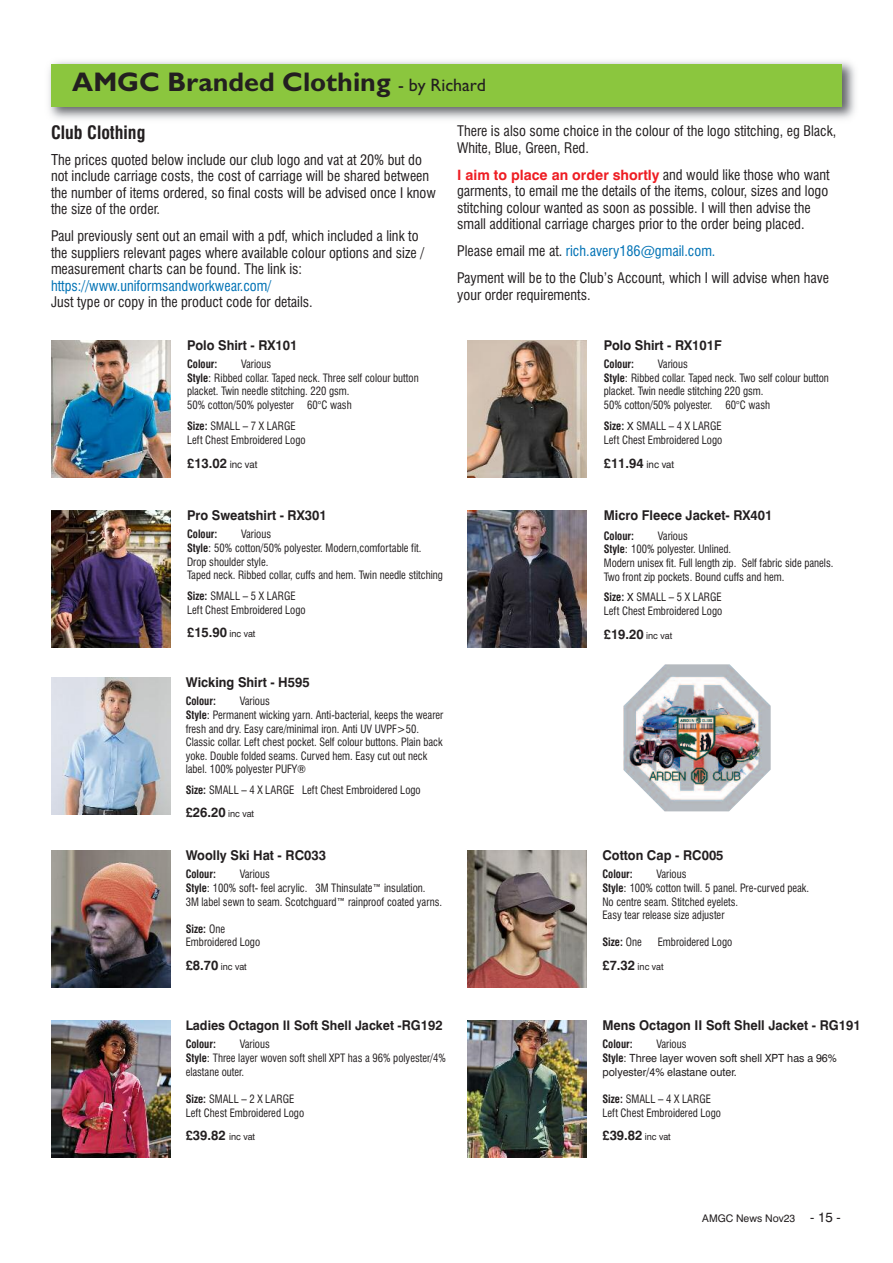
<style>
.page{position:relative;width:893px;height:1263px;background:#fff}
.page>*{position:absolute;margin:0;border:0;box-sizing:border-box;transform-origin:0 0}
.t1{font:700 27px "Gill Sans";color:#231f20}
.t2{font:700 condensed 18px "Swiss 721 BT";color:#231f20}
.t3{font:condensed 14.25px/16.5px "Swiss 721 BT";color:#231f20}
.t4{font:condensed 14.25px "Swiss 721 BT";color:#0072b5}
.t5{font:700 13.5px "Swiss 721 BT";color:#231f20;scale:.95 1}
.t6{font:700 13.2px "Swiss 721 BT";color:#231f20;scale:.95 1}
.t7{font:condensed 11.25px/13.6px "Swiss 721 BT";color:#231f20;scale:.95 1}
.t8{font:11.25px/13.6px "Swiss 721 BT";color:#231f20;scale:.95 1}
.t9{font:700 condensed 11.25px "Swiss 721 BT";color:#231f20;scale:.95 1}
.t10{font:10.5px "Swiss 721 BT";color:#231f20}
.t11{font:9.45px "Swiss 721 BT";color:#231f20;scale:.95 1}
.s1{font-weight:400;font-size:18px}
.s2{font-size:14.7px}
.s3{font-weight:700;font-stretch:normal;color:#ee1d23}
.s4{color:#0072b5}
.s5{font-weight:700}
.s6{font-stretch:normal}
.s7{font-weight:400;font-size:10.2px}
.s8{font-weight:400;font-size:9.45px}
.s9{font-weight:700;font-size:13.5px}
.s10{font-size:13.5px}
.s11{font-weight:400}
.s12{font-stretch:condensed}
.s13{font-weight:700;font-stretch:condensed}
</style>
<div class="page">
<img style="left:51px;top:677px;width:119px;height:137px">
<img style="left:468px;top:510px;width:119px;height:137px">
<img style="left:51px;top:510px;width:119px;height:137px">
<img style="left:468px;top:850px;width:119px;height:137px">
<img style="left:51px;top:850px;width:119px;height:137px">
<img style="left:623px;top:664px;width:148px;height:147px">
<img style="left:51px;top:1020px;width:119px;height:137px">
<img style="left:468px;top:1020px;width:119px;height:137px">
<img style="left:52px;top:340px;width:118px;height:137px">
<img style="left:468px;top:340px;width:119px;height:137px">
<img style="left:49px;top:61px;width:806px;height:58px">
<div style="left:51px;top:64px;width:791px;height:42px;background:#8bc63e"></div>
<h1 class="t1" style="left:72px;top:72px;width:415px">AMGC Branded Clothing <span class="s1">- by Richard</span></h1>
<h2 class="t2" style="left:51px;top:126px;width:96px">Club Clothing</h2>
<p class="t3" style="left:51px;top:152px;width:386px"><span class="s2">T</span>he prices quoted below include our club logo and vat at 20% but do not include carriage costs, the cost of carriage will be shared between the number of items ordered, so final costs will be advised once I know the size of the order.</p>
<p class="t3" style="left:51px;top:229px;width:375px">Paul previously sent out an email with a pdf, which included a link to the suppliers relevant pages where available colour options and size / measurement charts can be found. The link is:</p>
<p class="t4" style="left:51px;top:280px;width:222px">https://www.uniformsandworkwear.com/</p>
<p class="t3" style="left:51px;top:295px;width:263px">Just type or copy in the product code for details.</p>
<p class="t3" style="left:457px;top:124px;width:381px">There is also some choice in the colour of the logo stitching, eg Black,<br>White, Blue, Green, Red.</p>
<p class="t3" style="left:457px;top:167px;width:374px"><span class="s3">I aim to place an order shortly</span> and would like those who want garments, to email me the details of the items, colour, sizes and logo stitching colour wanted as soon as possible. I will then advise the small additional carriage charges prior to the order being placed.</p>
<p class="t3" style="left:457px;top:239px;width:373px;line-height:27px">Please email me at. <span class="s4">rich.avery186@gmail.com.<br></span>Payment will be to the Club’s Account, which I will advise when have</p>
<p class="t3" style="left:457px;top:287px;width:135px">your order requirements.</p>
<p class="t5" style="left:187px;top:340px;width:118px">Polo Shirt - RX101</p>
<p class="t9" style="left:187px;top:359px;width:33px">Colour:</p>
<p class="t7" style="left:187px;top:358px;width:245px;text-indent:54px">Various<br><span class="s5">Style</span><span class="s6">:</span> Ribbed collar. Taped neck. Three self colour button placket. Twin needle stitching. 220 gsm.<br>50% cotton/50% polyester 60°C wash</p>
<p class="t7" style="left:187px;top:420px;width:126px"><span class="s5">Size:</span> SMALL – 7 X LARGE<br>Left Chest Embroidered Logo</p>
<p class="t5" style="left:187px;top:459px;width:76px">£13.02 <span class="s7">inc vat</span></p>
<p class="t5" style="left:187px;top:510px;width:148px">Pro Sweatshirt - RX301</p>
<p class="t9" style="left:187px;top:529px;width:33px">Colour:</p>
<p class="t7" style="left:187px;top:528px;width:271px;text-indent:54px">Various<br><span class="s5">Style</span><span class="s6">:</span> 50% cotton/50% polyester. Modern,comfortable fit.<br>Drop shoulder style.<br>Taped neck. Ribbed collar, cuffs and hem. Twin needle stitching</p>
<p class="t7" style="left:187px;top:590px;width:126px"><span class="s5">Size:</span> SMALL – 5 X LARGE<br>Left Chest Embroidered Logo</p>
<p class="t5" style="left:187px;top:627px;width:74px">£15.90 <span class="s8">inc vat</span></p>
<p class="t5" style="left:186px;top:677px;width:132px">Wicking Shirt - H595</p>
<p class="t9" style="left:186px;top:697px;width:33px">Colour:</p>
<p class="t7" style="left:186px;top:695px;width:273px;text-indent:54px">Various<br><span class="s5">Style</span><span class="s6">:</span> Permanent wicking yarn. Anti-bacterial, keeps the wearer fresh and dry. Easy care/minimal iron. Anti UV UVPF&gt;50.<br>Classic collar. Left chest pocket. Self colour buttons. Plain back yoke. Double folded seams. Curved hem. Easy cut out neck label. 100% polyester PUFY®</p>
<p class="t7" style="left:186px;top:784px;width:249px"><span class="s5">Size:</span> SMALL – 4 X LARGE Left Chest Embroidered Logo</p>
<p class="t5" style="left:186px;top:808px;width:74px">£26.20 <span class="s8">inc vat</span></p>
<p class="t5" style="left:186px;top:850px;width:149px">Woolly Ski Hat - RC033</p>
<p class="t9" style="left:186px;top:870px;width:33px">Colour:</p>
<p class="t7" style="left:186px;top:868px;width:271px;text-indent:54px">Various<br><span class="s5">Style</span><span class="s6">:</span> 100% soft- feel acrylic. 3M Thinsulate™ insulation.<br>3M label sewn to seam. Scotchguard™ rainproof coated yarns.</p>
<p class="t7" style="left:186px;top:923px;width:80px"><span class="s5">Size:</span> One<br>Embroidered Logo</p>
<p class="t11" style="left:186px;top:963px;width:66px"><span class="s9">£8.70</span> inc vat</p>
<p class="t6" style="left:186px;top:1021px;width:272px">Ladies Octagon II Soft Shell Jacket -<span class="s10">RG192</span></p>
<p class="t9" style="left:186px;top:1040px;width:33px">Colour:</p>
<p class="t7" style="left:186px;top:1038px;width:275px;text-indent:54px">Various<br><span class="s5">Style</span><span class="s6">:</span> Three layer woven soft shell XPT has a 96% polyester/4% elastane outer.</p>
<p class="t7" style="left:186px;top:1093px;width:126px"><span class="s5">Size:</span> SMALL – 2 X LARGE<br>Left Chest Embroidered Logo</p>
<p class="t5" style="left:186px;top:1130px;width:75px">£39.82 <span class="s8">inc vat</span></p>
<p class="t5" style="left:604px;top:340px;width:126px">Polo Shirt - RX101F</p>
<p class="t9" style="left:604px;top:359px;width:33px">Colour:</p>
<p class="t7" style="left:604px;top:358px;width:239px;text-indent:54px">Various<br><span class="s5">Style</span><span class="s6">:</span> Ribbed collar. Taped neck. Two self colour button placket. Twin needle stitching 220 gsm.<br>50% cotton/50% polyester. 60°C wash</p>
<p class="t7" style="left:604px;top:420px;width:126px"><span class="s5">Size:</span> <span class="s6">X</span> SMALL – 4 X LARGE<br>Left Chest Embroidered Logo</p>
<p class="t5" style="left:604px;top:459px;width:76px">£11.94 <span class="s7">inc vat</span></p>
<p class="t5" style="left:604px;top:510px;width:179px">Micro Fleece Jacket- RX401</p>
<p class="t9" style="left:604px;top:531px;width:33px">Colour:</p>
<p class="t7" style="left:604px;top:529px;width:243px;text-indent:54px">Various<br><span class="s5">Style</span><span class="s6">:</span> 100% polyester. Unlined.<br>Modern unisex fit. Full length zip. Self fabric side panels.<br>Two front zip pockets. Bound cuffs and hem.</p>
<p class="t7" style="left:604px;top:591px;width:126px"><span class="s5">Size:</span> <span class="s6">X</span> SMALL – 5 X LARGE<br>Left Chest Embroidered Logo</p>
<p class="t5" style="left:604px;top:629px;width:74px">£19.20 <span class="s8">inc vat</span></p>
<p class="t5" style="left:602px;top:850px;width:129px">Cotton Cap - RC005</p>
<p class="t9" style="left:602px;top:870px;width:33px">Colour:</p>
<p class="t7" style="left:602px;top:868px;width:219px;text-indent:54px">Various<br><span class="s5">Style</span><span class="s6">:</span> 100% cotton twill. 5 panel. Pre-curved peak.<br>No centre seam. Stitched eyelets.<br>Easy tear release size adjuster</p>
<p class="t9" style="left:602px;top:938px;width:43px">Size: <span class="s11">One</span></p>
<p class="t7" style="left:658px;top:936px;width:80px">Embroidered Logo</p>
<p class="t11" style="left:602px;top:963px;width:66px"><span class="s9">£7.32</span> inc vat</p>
<p class="t5" style="left:602px;top:1020px;width:273px">Mens Octagon II Soft Shell Jacket - RG191</p>
<p class="t9" style="left:602px;top:1040px;width:33px">Colour:</p>
<p class="t8" style="left:602px;top:1038px;width:248px;text-indent:54px"><span class="s12">Various<br></span><span class="s13">Style</span>: Three layer woven soft shell XPT has a 96% polyester/4% elastane outer.</p>
<p class="t7" style="left:602px;top:1093px;width:126px"><span class="s5">Size:</span> SMALL – 4 X LARGE<br>Left Chest Embroidered Logo</p>
<p class="t5" style="left:602px;top:1130px;width:74px">£39.82 <span class="s8">inc vat</span></p>
<p class="t10" style="left:702px;top:1214px;width:140px">AMGC News Nov23 <span class="s10">- 15 -</span></p>
</div>
